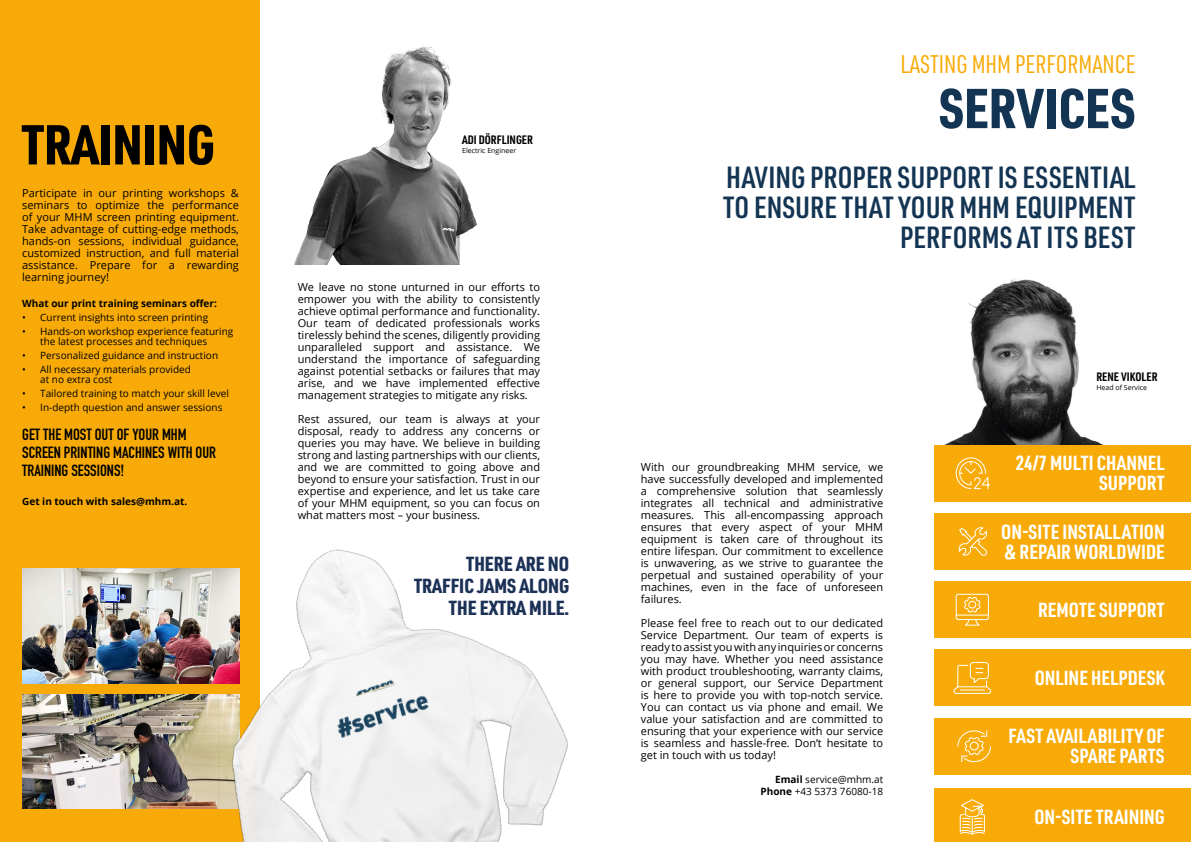
<style>
.page{position:relative;width:1191px;height:842px;background:#fff}
.page>*{position:absolute;margin:0;border:0;box-sizing:border-box;transform-origin:0 0}
.t1{font:900 55px "URWDIN Cond";color:#133453}
.t2{font:900 55px "URWDIN Cond";color:#000}
.t3{font:600 30px/30px "URWDIN Cond";color:#133453;text-align:right}
.t4{font:25px "URWDIN Cond";color:#f8ab08}
.t5{font:700 20px/20px "URWDIN Cond";color:#fff;text-align:right}
.t6{font:900 20px/22px "URWDIN Cond";color:#1c3156;text-align:right}
.t7{font:700 16px/18px "DIN Condensed";color:#000}
.t8{font:700 12px "URWDIN Cond";color:#000}
.t9{font:11px/12px "Open Sans";color:#000;text-align:justify}
.t10{font:10px/10px "Open Sans";color:#000}
.t11{font:700 10px "Open Sans";color:#000}
.t12{font:7px "Open Sans";color:#000}
.s1{font-weight:700}
</style>
<div class="page">
<div style="left:0;top:0;width:260px;height:842px;background:#f8ab08"></div>
<img style="left:22px;top:694px;width:144px;height:114px">
<img style="left:22px;top:569px;width:144px;height:114px">
<img style="left:294px;top:46px;width:182px;height:218px">
<img style="left:166px;top:549px;width:402px;height:293px">
<div style="left:934px;top:513px;width:257px;height:57px;background:#f8ab08"></div>
<img style="left:944px;top:278px;width:160px;height:167px">
<div style="left:934px;top:581px;width:257px;height:57px;background:#f8ab08"></div>
<div style="left:934px;top:650px;width:257px;height:56px;background:#f8ab08"></div>
<div style="left:934px;top:789px;width:257px;height:53px;background:#f8ab08"></div>
<div style="left:934px;top:445px;width:257px;height:57px;background:#f8ab08"></div>
<div style="left:934px;top:718px;width:257px;height:56px;background:#f8ab08"></div>
<svg style="left:958px;top:527px;width:30px;height:29px"></svg>
<svg style="left:955px;top:457px;width:35px;height:33px"></svg>
<svg style="left:953px;top:662px;width:39px;height:32px"></svg>
<svg style="left:955px;top:593px;width:34px;height:33px"></svg>
<svg style="left:957px;top:730px;width:34px;height:33px"></svg>
<svg style="left:959px;top:799px;width:26px;height:36px"></svg>
<h1 class="t2" style="left:22px;top:107px;width:195px">TRAINING</h1>
<p class="t9" style="left:22px;top:186px;width:218px">Participate in our printing workshops &amp; seminars to optimize the performance of your MHM screen printing equipment.<br>Take advantage of cutting-edge methods, hands-on sessions, individual guidance, customized instruction, and full material assistance. Prepare for a rewarding learning journey!</p>
<p class="t11" style="left:22px;top:296px;width:196px">What our print training seminars offer:</p>
<p class="t10" style="left:22px;top:312px;width:187px">• Current insights into screen printing</p>
<p class="t10" style="left:40px;top:326px;width:195px;text-indent:-18px">• Hands-on workshop experience featuring the latest processes and techniques</p>
<p class="t10" style="left:22px;top:350px;width:197px">• Personalized guidance and instruction</p>
<p class="t10" style="left:40px;top:364px;width:152px;text-indent:-18px">• All necessary materials provided at no extra cost</p>
<p class="t10" style="left:22px;top:388px;width:208px">• Tailored training to match your skill level</p>
<p class="t10" style="left:22px;top:402px;width:202px">• In-depth question and answer sessions</p>
<h3 class="t7" style="left:22px;top:425px;width:195px">GET THE MOST OUT OF YOUR MHM<br>SCREEN PRINTING MACHINES WITH OUR<br>TRAINING SESSIONS!</h3>
<p class="t11" style="left:22px;top:494px;width:167px">Get in touch with sales@mhm.at.</p>
<p class="t8" style="left:462px;top:132px;width:72px">ADI DÖRFLINGER</p>
<p class="t12" style="left:462px;top:146px;width:55px">Electric Engineer</p>
<p class="t9" style="left:298px;top:281px;width:244px">We leave no stone unturned in our efforts to empower you with the ability to consistently achieve optimal performance and functionality.<br>Our team of dedicated professionals works tirelessly behind the scenes, diligently providing unparalleled support and assistance. We understand the importance of safeguarding against potential setbacks or failures that may arise, and we have implemented effective management strategies to mitigate any risks.</p>
<p class="t9" style="left:298px;top:413px;width:244px">Rest assured, our team is always at your disposal, ready to address any concerns or queries you may have. We believe in building strong and lasting partnerships with our clients, and we are committed to going above and beyond to ensure your satisfaction. Trust in our expertise and experience, and let us take care of your MHM equipment, so you can focus on what matters most – your business.</p>
<h3 class="t6" style="left:414px;top:552px;width:157px">THERE ARE NO<br>TRAFFIC JAMS ALONG<br>THE EXTRA MILE.</h3>
<h3 class="t4" style="left:900px;top:48px;width:236px">LASTING MHM PERFORMANCE</h3>
<h1 class="t1" style="left:939px;top:71px;width:198px">SERVICES</h1>
<h2 class="t3" style="left:723px;top:161px;width:414px">HAVING PROPER SUPPORT IS ESSENTIAL<br>TO ENSURE THAT YOUR MHM EQUIPMENT<br>PERFORMS AT ITS BEST</h2>
<p class="t9" style="left:641px;top:461px;width:244px">With our groundbreaking MHM service, we have successfully developed and implemented a comprehensive solution that seamlessly integrates all technical and administrative measures. This all-encompassing approach ensures that every aspect of your MHM equipment is taken care of throughout its entire lifespan. Our commitment to excellence is unwavering, as we strive to guarantee the perpetual and sustained operability of your machines, even in the face of unforeseen failures.</p>
<p class="t9" style="left:641px;top:617px;width:244px">Please feel free to reach out to our dedicated Service Department. Our team of experts is ready to assist you with any inquiries or concerns you may have. Whether you need assistance with product troubleshooting, warranty claims, or general support, our Service Department is here to provide you with top-notch service.<br>You can contact us via phone and email. We value your satisfaction and are committed to ensuring that your experience with our service is seamless and hassle-free. Don’t hesitate to get in touch with us today!</p>
<p class="t10" style="left:760px;top:773px;width:124px;line-height:12px;text-align:right"><span class="s1">Email</span> service@mhm.at<br><span class="s1">Phone</span> +43 5373 76080-18</p>
<p class="t8" style="left:1096px;top:369px;width:63px">RENE VIKOLER</p>
<p class="t12" style="left:1096px;top:383px;width:52px">Head of Service</p>
<h3 class="t5" style="left:1016px;top:452px;width:150px">24/7 MULTI CHANNEL<br>SUPPORT</h3>
<h3 class="t5" style="left:1001px;top:521px;width:165px;text-align:left">ON-SITE INSTALLATION &amp; REPAIR WORLDWIDE</h3>
<h3 class="t5" style="left:1038px;top:599px;width:128px">REMOTE SUPPORT</h3>
<h3 class="t5" style="left:1034px;top:667px;width:132px">ONLINE HELPDESK</h3>
<h3 class="t5" style="left:1008px;top:725px;width:158px">FAST AVAILABILITY OF<br>SPARE PARTS</h3>
<h3 class="t5" style="left:1034px;top:806px;width:132px">ON-SITE TRAINING</h3>
</div>
